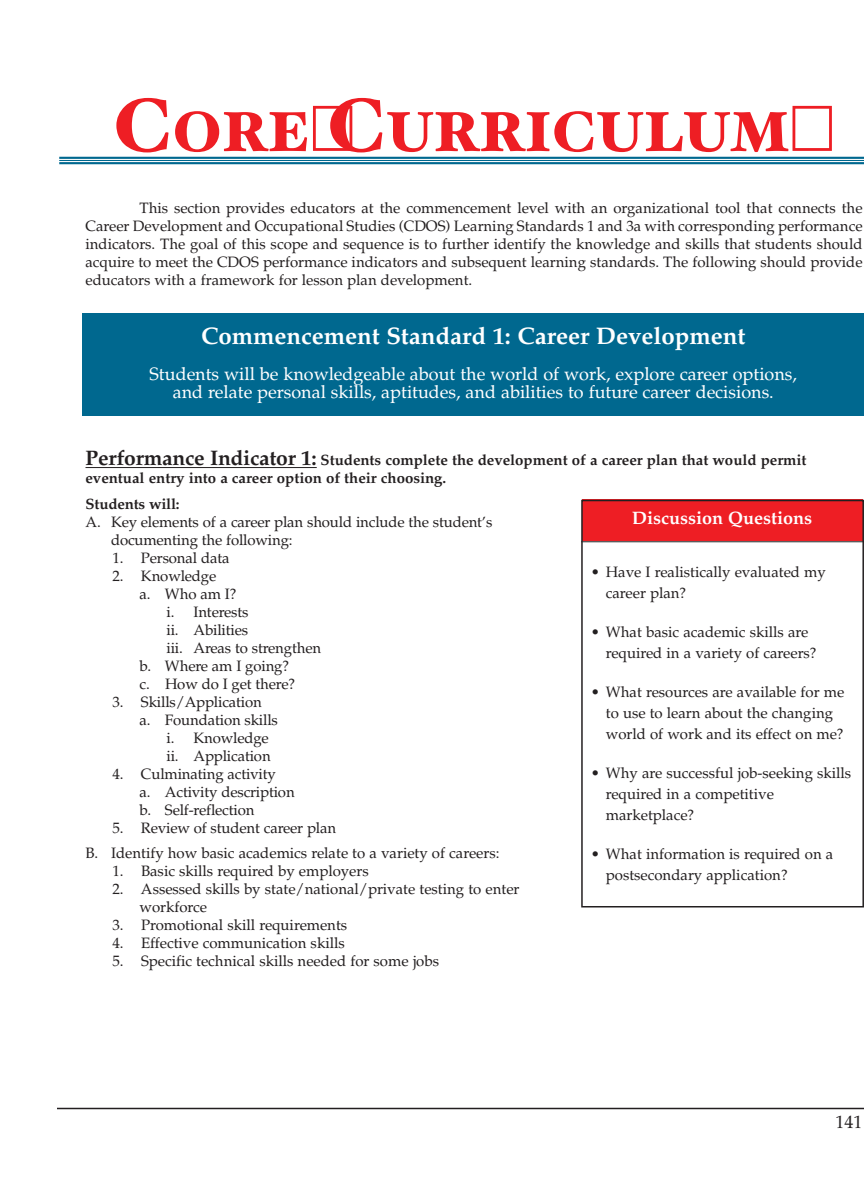
<style>
.page{position:relative;width:864px;height:1188px;background:#fff}
.page>*{position:absolute;margin:0;border:0;box-sizing:border-box;transform-origin:0 0}
.t1{font:900 56.25px "Hoefler Text";color:#ee1e24}
.t2{font:700 24px "Palatino";color:#fff}
.t3{font:18px/18px "Palatino";color:#fff;text-align:center}
.t4{font:700 18px "Palatino";color:#fff}
.t5{font:18px "Palatino";color:#231f20}
.t6{font:15px/21px "Palatino";color:#231f20}
.t7{font:700 15px/25.5px "Palatino";color:#231f20}
.s1{font-size:75px}
.s2{font-size:21px}
</style>
<div class="page">
<div style="left:82px;top:314px;width:782px;height:102px;background:#00688f"></div>
<hr style="left:86px;top:467px;width:231px;height:1px;background:#231f20">
<hr style="left:581px;top:541px;width:283px;height:1px;background:#231f20">
<hr style="left:57px;top:1108px;width:807px;height:1px;background:#231f20">
<hr style="left:59px;top:157px;width:805px;height:2px;background:#00688f">
<hr style="left:59px;top:160px;width:805px;height:1px;background:#00688f">
<hr style="left:59px;top:162px;width:805px;height:2px;background:#00688f">
<div style="left:582px;top:500px;width:280px;height:41px;background:#ee1e24"></div>
<div style="left:581px;top:500px;width:283px;height:408px;border:2px solid #231f20"></div>
<h1 class="t1" style="left:113px;top:110px;width:678px"><span class="s1">C</span>ORE <span class="s1">C</span>URRICULUM</h1>
<p class="t6" style="left:86px;top:201px;width:779px;line-height:18px;text-align:justify;text-indent:54px">This section provides educators at the commencement level with an organizational tool that connects the Career Development and Occupational Studies (CDOS) Learning Standards 1 and 3a with corresponding performance indicators. The goal of this scope and sequence is to further identify the knowledge and skills that students should acquire to meet the CDOS performance indicators and subsequent learning standards. The following should provide educators with a framework for lesson plan development.</p>
<h2 class="t2" style="left:201px;top:327px;width:546px">Commencement Standard 1: Career Development</h2>
<p class="t3" style="left:150px;top:367px;width:649px">Students will be knowledgeable about the world of work, explore career options, and relate personal skills, aptitudes, and abilities to future career decisions.</p>
<p class="t7" style="left:86px;top:449px;width:723px"><span class="s2">Performance Indicator 1:</span> Students complete the development of a career plan that would permit</p>
<p class="t7" style="left:86px;top:467px;width:362px">eventual entry into a career option of their choosing.<br>Students will:</p>
<p class="t6" style="left:111px;top:515px;width:383px;line-height:18px;text-indent:-26px">A. Key elements of a career plan should include the student’s documenting the following:</p>
<p class="t6" style="left:113px;top:549px;width:119px">1. Personal data</p>
<p class="t6" style="left:113px;top:567px;width:105px">2. Knowledge</p>
<p class="t6" style="left:140px;top:585px;width:98px">a. Who am I?</p>
<p class="t6" style="left:167px;top:603px;width:84px">i. Interests</p>
<p class="t6" style="left:167px;top:621px;width:83px">ii. Abilities</p>
<p class="t6" style="left:167px;top:639px;width:156px">iii. Areas to strengthen</p>
<p class="t6" style="left:140px;top:657px;width:151px">b. Where am I going?</p>
<p class="t6" style="left:140px;top:675px;width:157px">c. How do I get there?</p>
<p class="t6" style="left:113px;top:693px;width:151px">3. Skills/Application</p>
<p class="t6" style="left:140px;top:711px;width:140px">a. Foundation skills</p>
<p class="t6" style="left:167px;top:729px;width:104px">i. Knowledge</p>
<p class="t6" style="left:167px;top:747px;width:106px">ii. Application</p>
<p class="t6" style="left:113px;top:765px;width:165px">4. Culminating activity</p>
<p class="t6" style="left:140px;top:783px;width:157px">a. Activity description</p>
<p class="t6" style="left:140px;top:801px;width:116px">b. Self-reflection</p>
<p class="t6" style="left:113px;top:819px;width:225px">5. Review of student career plan</p>
<p class="t6" style="left:86px;top:845px;width:415px">B. Identify how basic academics relate to a variety of careers:</p>
<p class="t6" style="left:113px;top:863px;width:258px">1. Basic skills required by employers</p>
<p class="t6" style="left:139px;top:882px;width:381px;line-height:18px;text-indent:-27px">2. Assessed skills by state/national/private testing to enter workforce</p>
<p class="t6" style="left:113px;top:917px;width:236px">3. Promotional skill requirements</p>
<p class="t6" style="left:113px;top:935px;width:234px">4. Effective communication skills</p>
<p class="t6" style="left:113px;top:953px;width:328px">5. Specific technical skills needed for some jobs</p>
<p class="t4" style="left:632px;top:511px;width:181px">Discussion Questions</p>
<p class="t6" style="left:606px;top:563px;width:221px;text-indent:-15px">• Have I realistically evaluated my career plan?</p>
<p class="t6" style="left:606px;top:623px;width:212px;text-indent:-15px">• What basic academic skills are required in a variety of careers?</p>
<p class="t6" style="left:606px;top:683px;width:240px;text-indent:-15px">• What resources are available for me to use to learn about the changing world of work and its effect on me?</p>
<p class="t6" style="left:606px;top:764px;width:247px;text-indent:-15px">• Why are successful job-seeking skills required in a competitive marketplace?</p>
<p class="t6" style="left:606px;top:845px;width:229px;text-indent:-15px">• What information is required on a postsecondary application?</p>
<p class="t5" style="left:836px;top:1115px;width:28px">141</p>
</div>
